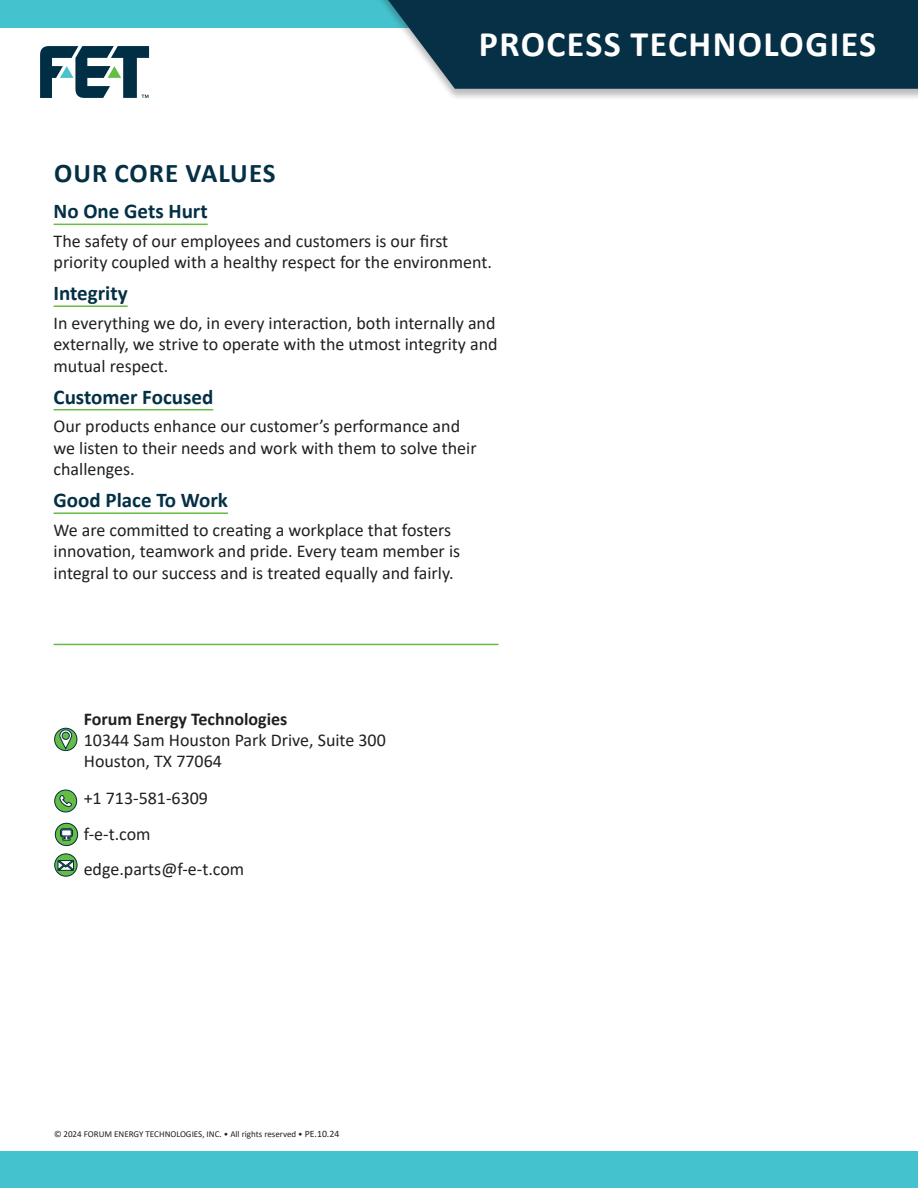
<style>
.page{position:relative;width:918px;height:1188px;background:#fff}
.page>*{position:absolute;margin:0;border:0;box-sizing:border-box;transform-origin:0 0}
.t1{font:700 36px "Calibri";letter-spacing:.04em;color:#fff}
.t2{font:700 27px "Calibri";letter-spacing:.04em;color:#043045}
.t3{font:700 21px "Calibri";color:#043045}
.t4{font:18px/21.6px "Calibri";color:#231f20}
.t5{font:700 18px "Calibri";color:#231f20}
.t6{font:9px "Calibri";color:#231f20}
.s1{font-size:9.75px}
</style>
<div class="page">
<svg style="left:40px;top:46px;width:109px;height:52px"></svg>
<div style="left:0;top:0;width:918px;height:28px;background:#44c2ce"></div>
<div style="left:373px;top:0;width:545px;height:100px;background:#231f20;opacity:.3"></div>
<svg style="left:378px;top:0;width:540px;height:89px;background:#184154"></svg>
<svg style="left:55px;top:728px;width:22px;height:23px"></svg>
<div style="left:54px;top:728px;width:23px;height:23px;border:1px solid #042f44;border-radius:50%"></div>
<svg style="left:60px;top:730px;width:12px;height:19px"></svg>
<div style="left:60px;top:730px;width:12px;height:19px;border:1px solid #042f44;border-radius:6px"></div>
<div style="left:62px;top:732px;width:7px;height:7px;background:#66bc45;border-radius:50%"></div>
<div style="left:62px;top:732px;width:8px;height:8px;border:1px solid #043045;border-radius:50%"></div>
<hr style="left:54px;top:644px;width:444px;height:1px;background:#66bc45">
<svg style="left:55px;top:823px;width:23px;height:23px"></svg>
<div style="left:55px;top:823px;width:23px;height:23px;border:1px solid #002c3b;border-radius:50%"></div>
<svg style="left:55px;top:790px;width:22px;height:22px"></svg>
<div style="left:54px;top:790px;width:23px;height:22px;border:1px solid #042f44;border-radius:50%"></div>
<svg style="left:60px;top:795px;width:12px;height:12px"></svg>
<svg style="left:55px;top:854px;width:22px;height:22px"></svg>
<div style="left:54px;top:854px;width:23px;height:23px;border:1px solid #002c3b;border-radius:50%"></div>
<svg style="left:58px;top:860px;width:16px;height:11px"></svg>
<svg style="left:60px;top:828px;width:13px;height:13px"></svg>
<hr style="left:54px;top:224px;width:154px;height:1px;background:#66bc45">
<hr style="left:54px;top:305px;width:74px;height:2px;background:#66bc45">
<hr style="left:54px;top:409px;width:159px;height:1px;background:#66bc45">
<hr style="left:54px;top:512px;width:174px;height:2px;background:#66bc45">
<div style="left:0;top:1152px;width:918px;height:36px;background:#44c2ce"></div>
<h2 class="t2" style="left:54px;top:154px;width:223px">OUR CORE VALUES</h2>
<h1 class="t1" style="left:479px;top:18px;width:399px">PROCESS TECHNOLOGIES</h1>
<p class="t3" style="left:54px;top:197px;width:156px">No One Gets Hurt</p>
<p class="t4" style="left:54px;top:229px;width:440px">The safety of our employees and customers is our first priority coupled with a healthy respect for the environment.</p>
<p class="t3" style="left:54px;top:278px;width:76px">Integrity</p>
<p class="t4" style="left:54px;top:311px;width:446px">In everything we do, in every interaction, both internally and externally, we strive to operate with the utmost integrity and mutual respect.</p>
<p class="t3" style="left:54px;top:382px;width:161px">Customer Focused</p>
<p class="t4" style="left:54px;top:415px;width:425px">Our products enhance our customer’s performance and we listen to their needs and work with them to solve their challenges.</p>
<p class="t3" style="left:54px;top:485px;width:176px">Good Place To Work</p>
<p class="t4" style="left:54px;top:518px;width:408px">We are committed to creating a workplace that fosters innovation, teamwork and pride. Every team member is integral to our success and is treated equally and fairly.</p>
<p class="t5" style="left:84px;top:706px;width:205px">Forum Energy Technologies</p>
<p class="t4" style="left:84px;top:729px;width:304px;line-height:21px">10344 Sam Houston Park Drive, Suite 300<br>Houston, TX 77064</p>
<p class="t4" style="left:84px;top:780px;width:162px;line-height:35.2px">+1 713-581-6309 f-e-t.com edge.parts@f-e-t.com</p>
<p class="t6" style="left:54px;top:1128px;width:287px">© 2024 FORUM ENERGY TECHNOLOGIES, INC. • All rights reserved • <span class="s1">PE.10.24</span></p>
</div>
